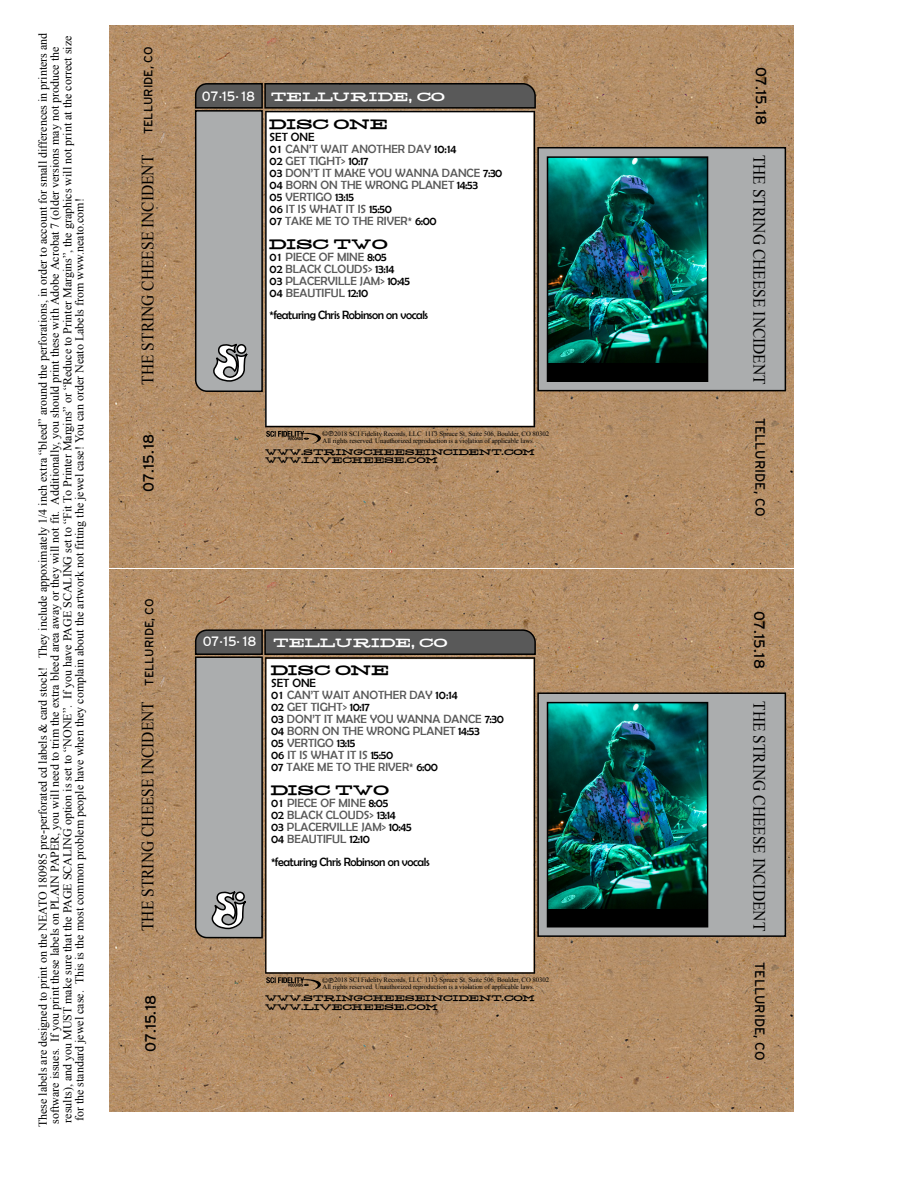
<style>
.page{position:relative;width:918px;height:1188px;background:#fff}
.page>*{position:absolute;margin:0;border:0;box-sizing:border-box;transform-origin:0 0}
.t1{font:17.25px "Times New Roman";color:#000;scale:.9 1}
.t2{font:15px "Interstate";color:#000}
.t3{font:13.5px "Interstate";color:#000}
.t4{font:13.5px "Interstate";color:#fff}
.t5{font:12px/12.3px "Times New Roman";color:#000}
.t6{font:12px/12px "Berlin Sans FB";color:#595959}
.t7{font:12px "Berlin Sans FB";letter-spacing:-.035em;color:#000}
.t8{font:12px "Stereo Normal";letter-spacing:.06em;color:#000}
.t9{font:12px "Interstate";color:#000}
.t10{font:10.5px "Stereo Normal";letter-spacing:.06em;color:#fff}
.t11{font:7.2px/8.6px "Stereo Normal";letter-spacing:.035em;color:#000}
.t12{font:6.75px/6.8px "Times New Roman";letter-spacing:-.005em;color:#000}
.s1{font-family:"Interstate";font-size:13.5px}
.s2{color:#000}
.s3{font-family:"Circles";font-size:5.25px}
</style>
<div class="page">
<img style="left:109px;top:25px;width:685px;height:542px">
<img style="left:109px;top:570px;width:685px;height:542px">
<svg style="left:265px;top:391px;width:270px;height:36px"></svg>
<img style="left:537px;top:146px;width:250px;height:245px">
<svg style="left:266px;top:431px;width:55px;height:13px"></svg>
<svg style="left:266px;top:977px;width:55px;height:13px"></svg>
<img style="left:537px;top:692px;width:250px;height:244px">
<svg style="left:194px;top:82px;width:343px;height:309px"></svg>
<svg style="left:194px;top:629px;width:343px;height:309px;background:#8e8983"></svg>
<div style="left:267px;top:659px;width:266px;height:313px;background:#fff"></div>
<p class="t5" style="left:36px;top:1124px;width:1092px;text-indent:-4px;rotate:-90deg">These labels are designed to print on the NEATO 180985 pre-perforated cd labels &amp; card stock! They include appoximately 1/4 inch extra “bleed” around the perforations, in order to account for small differences in printers and software issues. If you print these labels on PLAIN PAPER, you will need to trim the extra bleed area away or they will not fit. Additionally, you should print these with Adobe Acrobat 7 (older versions may not produce the results), and you MUST make sure that the PAGE SCALING option is set to “NONE”. If you have PAGE SCALING set to “Fit To Printer Margins” or “Reduce to Printer Margins”, the graphics will not print at the correct size for the standard jewel case. This is the most common problem people have when they complain about the artwork not fitting the jewel case! You can order Neato Labels from www.neato.com!</p>
<p class="t9" style="left:142px;top:134px;width:89px;rotate:-90deg">TELLURIDE, CO</p>
<h1 class="t1" style="left:136px;top:385px;width:257px;rotate:-90deg">THE STRING CHEESE INCIDENT</h1>
<p class="t2" style="left:140px;top:492px;width:59px;rotate:-90deg">07.15.18</p>
<p class="t9" style="left:143px;top:686px;width:89px;rotate:-90deg">TELLURIDE, CO</p>
<h1 class="t1" style="left:136px;top:931px;width:257px;rotate:-90deg">THE STRING CHEESE INCIDENT</h1>
<p class="t2" style="left:142px;top:1052px;width:59px;rotate:-90deg">07.15.18</p>
<p class="t10" style="left:202px;top:90px;width:244px"><span class="s1">07</span><sup>.</sup><span class="s1">15</span><sup>.</sup> <span class="s1">18</span> TELLURIDE, CO</p>
<p class="t8" style="left:270px;top:116px;width:120px">DISC ONE</p>
<p class="t6" style="left:270px;top:130px;width:234px"><span class="s2">SET ONE<br>01</span> CAN’T WAIT ANOTHER DAY <span class="s2">10:14<br>02</span> GET TIGHT&gt; <span class="s2">10:17<br>03</span> DON’T IT MAKE YOU WANNA DANCE <span class="s2">7:30<br>04</span> BORN ON THE WRONG PLANET <span class="s2">14:53<br>05</span> VERTIGO <span class="s2">13:15<br>06</span> IT IS WHAT IT IS <span class="s2">15:50<br>07</span> TAKE ME TO THE RIVER* <span class="s2">6:00</span></p>
<p class="t8" style="left:270px;top:236px;width:119px">DISC TWO</p>
<p class="t6" style="left:270px;top:250px;width:142px"><span class="s2">01</span> PIECE OF MINE <span class="s2">8:05<br>02</span> BLACK CLOUDS&gt; <span class="s2">13:14<br>03</span> PLACERVILLE JAM&gt; <span class="s2">10:45<br>04</span> BEAUTIFUL <span class="s2">12:10</span></p>
<p class="t7" style="left:270px;top:308px;width:160px">*featuring Chris Robinson on vocals</p>
<p class="t12" style="left:323px;top:430px;width:228px"><span class="s3">çπ</span>2018 SCI Fidelity Records, LLC 1113 Spruce St, Suite 506, Boulder, CO 80302<br>All rights reserved. Unauthorized reproduction is a violation of applicable laws.</p>
<p class="t11" style="left:265px;top:448px;width:271px">WWW.STRINGCHEESEINCIDENT.COM<br>WWW.LIVECHEESE.COM</p>
<p class="t4" style="left:203px;top:634px;width:55px">07.15. 18</p>
<p class="t10" style="left:274px;top:636px;width:175px">TELLURIDE, CO</p>
<p class="t8" style="left:271px;top:663px;width:120px">DISC ONE</p>
<p class="t6" style="left:271px;top:677px;width:234px"><span class="s2">SET ONE<br>01</span> CAN’T WAIT ANOTHER DAY <span class="s2">10:14<br>02</span> GET TIGHT&gt; <span class="s2">10:17<br>03</span> DON’T IT MAKE YOU WANNA DANCE <span class="s2">7:30<br>04</span> BORN ON THE WRONG PLANET <span class="s2">14:53<br>05</span> VERTIGO <span class="s2">13:15<br>06</span> IT IS WHAT IT IS <span class="s2">15:50<br>07</span> TAKE ME TO THE RIVER* <span class="s2">6:00</span></p>
<p class="t8" style="left:271px;top:783px;width:119px">DISC TWO</p>
<p class="t6" style="left:271px;top:797px;width:142px"><span class="s2">01</span> PIECE OF MINE <span class="s2">8:05<br>02</span> BLACK CLOUDS&gt; <span class="s2">13:14<br>03</span> PLACERVILLE JAM&gt; <span class="s2">10:45<br>04</span> BEAUTIFUL <span class="s2">12:10</span></p>
<p class="t7" style="left:271px;top:855px;width:160px">*featuring Chris Robinson on vocals</p>
<p class="t12" style="left:323px;top:977px;width:228px"><span class="s3">çπ</span>2018 SCI Fidelity Records, LLC 1113 Spruce St, Suite 506, Boulder, CO 80302<br>All rights reserved. Unauthorized reproduction is a violation of applicable laws.</p>
<p class="t11" style="left:265px;top:994px;width:271px">WWW.STRINGCHEESEINCIDENT.COM<br>WWW.LIVECHEESE.COM</p>
<p class="t2" style="left:769px;top:67px;width:59px;rotate:90deg">07.15.18</p>
<h1 class="t1" style="left:771px;top:155px;width:257px;rotate:90deg">THE STRING CHEESE INCIDENT</h1>
<p class="t3" style="left:768px;top:418px;width:100px;rotate:90deg">TELLURIDE, CO</p>
<p class="t2" style="left:768px;top:611px;width:59px;rotate:90deg">07.15.18</p>
<h1 class="t1" style="left:771px;top:701px;width:257px;rotate:90deg">THE STRING CHEESE INCIDENT</h1>
<p class="t3" style="left:767px;top:962px;width:100px;rotate:90deg">TELLURIDE, CO</p>
</div>
